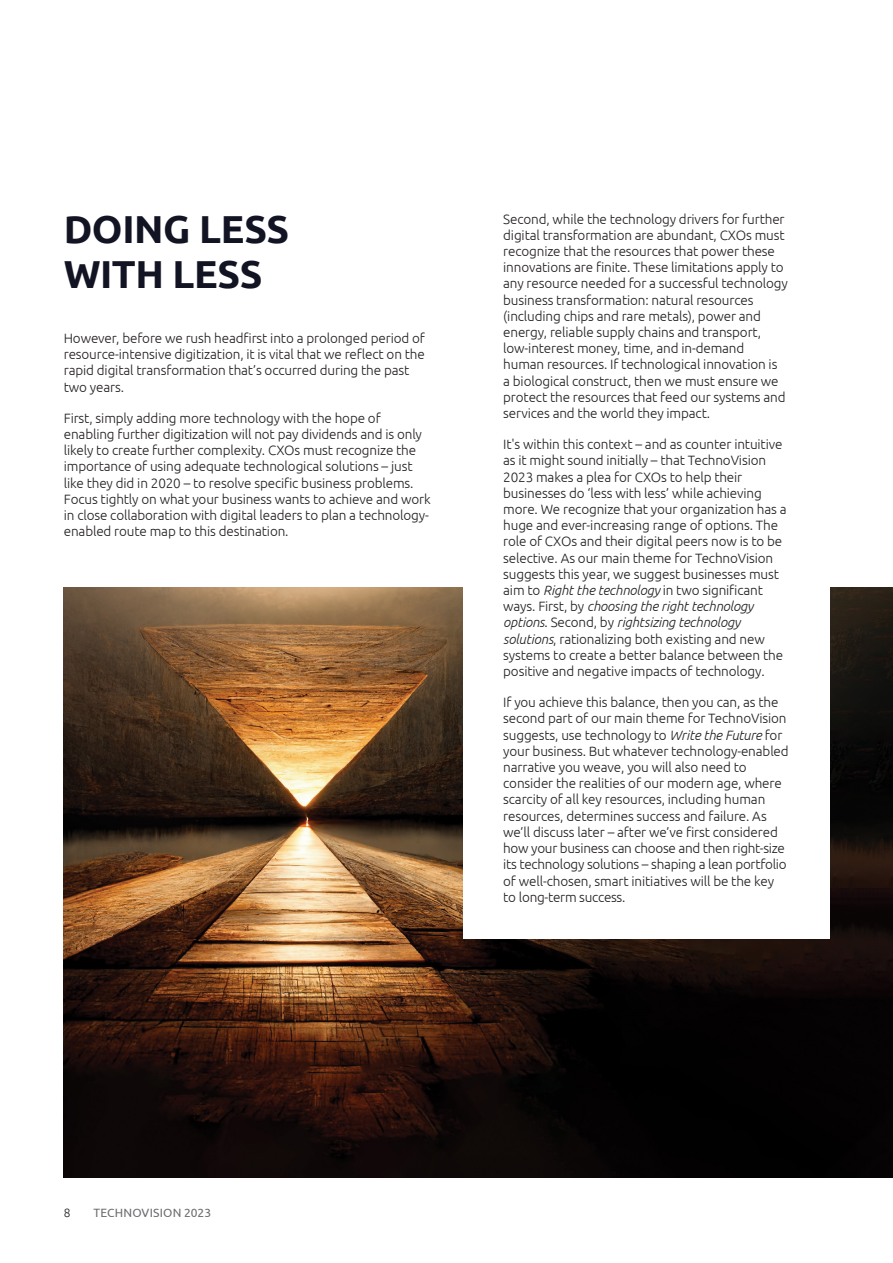
<style>
.page{position:relative;width:893px;height:1263px;background:#fff}
.page>*{position:absolute;margin:0;border:0;box-sizing:border-box;transform-origin:0 0}
.No_Spacing{font:700 39px/45px "Ubuntu";letter-spacing:-.015em;color:#121423}
.Normal__Web{font:300 13.5px/16.2px "Ubuntu";letter-spacing:-.01em;color:#231f20}
.t1{font:12px "Ubuntu";letter-spacing:.015em;color:#6c6d70}
.t2{font:300 12px "Ubuntu";color:#231f20}
.s1{font-style:italic}
</style>
<div class="page">
<img style="left:64px;top:588px;width:829px;height:590px">
<div style="left:463px;top:171px;width:366px;height:768px;background:#fff"></div>
<p class="No_Spacing" style="left:64px;top:206px;width:227px">DOING LESS<br>WITH LESS</p>
<p class="Normal__Web" style="left:503px;top:210px;width:286px">Second, while the technology drivers for further digital transformation are abundant, CXOs must recognize that the resources that power these innovations are finite. These limitations apply to any resource needed for a successful technology business transformation: natural resources (including chips and rare metals), power and energy, reliable supply chains and transport, low-interest money, time, and in-demand human resources. If technological innovation is<br>a biological construct, then we must ensure we protect the resources that feed our systems and services and the world they impact.</p>
<p class="Normal__Web" style="left:503px;top:436px;width:285px">It's within this context – and as counter intuitive as it might sound initially – that TechnoVision 2023 makes a plea for CXOs to help their businesses do ‘less with less’ while achieving more. We recognize that your organization has a huge and ever-increasing range of options. The role of CXOs and their digital peers now is to be selective. As our main theme for TechnoVision suggests this year, we suggest businesses must aim to <span class="s1">Right the technology</span> in two significant ways. First, by <span class="s1">choosing the right technology options</span>. Second, by <span class="s1">rightsizing technology solutions</span>, rationalizing both existing and new systems to create a better balance between the positive and negative impacts of technology.</p>
<p class="Normal__Web" style="left:503px;top:694px;width:287px">If you achieve this balance, then you can, as the second part of our main theme for TechnoVision suggests, use technology to <span class="s1">Write the Future</span> for your business. But whatever technology-enabled narrative you weave, you will also need to consider the realities of our modern age, where scarcity of all key resources, including human resources, determines success and failure. As we’ll discuss later – after we’ve first considered how your business can choose and then right-size its technology solutions – shaping a lean portfolio of well-chosen, smart initiatives will be the key to long-term success.</p>
<p class="Normal__Web" style="left:64px;top:330px;width:363px">However, before we rush headfirst into a prolonged period of resource-intensive digitization, it is vital that we reflect on the rapid digital transformation that’s occurred during the past two years.</p>
<p class="Normal__Web" style="left:64px;top:409px;width:368px">First, simply adding more technology with the hope of enabling further digitization will not pay dividends and is only likely to create further complexity. CXOs must recognize the importance of using adequate technological solutions – just like they did in 2020 – to resolve specific business problems.<br>Focus tightly on what your business wants to achieve and work in close collaboration with digital leaders to plan a technology&shy;enabled route map to this destination.</p>
<p class="t2" style="left:64px;top:1205px;width:8px">8</p>
<p class="t1" style="left:94px;top:1205px;width:119px">TECHNOVISION 2023</p>
</div>
